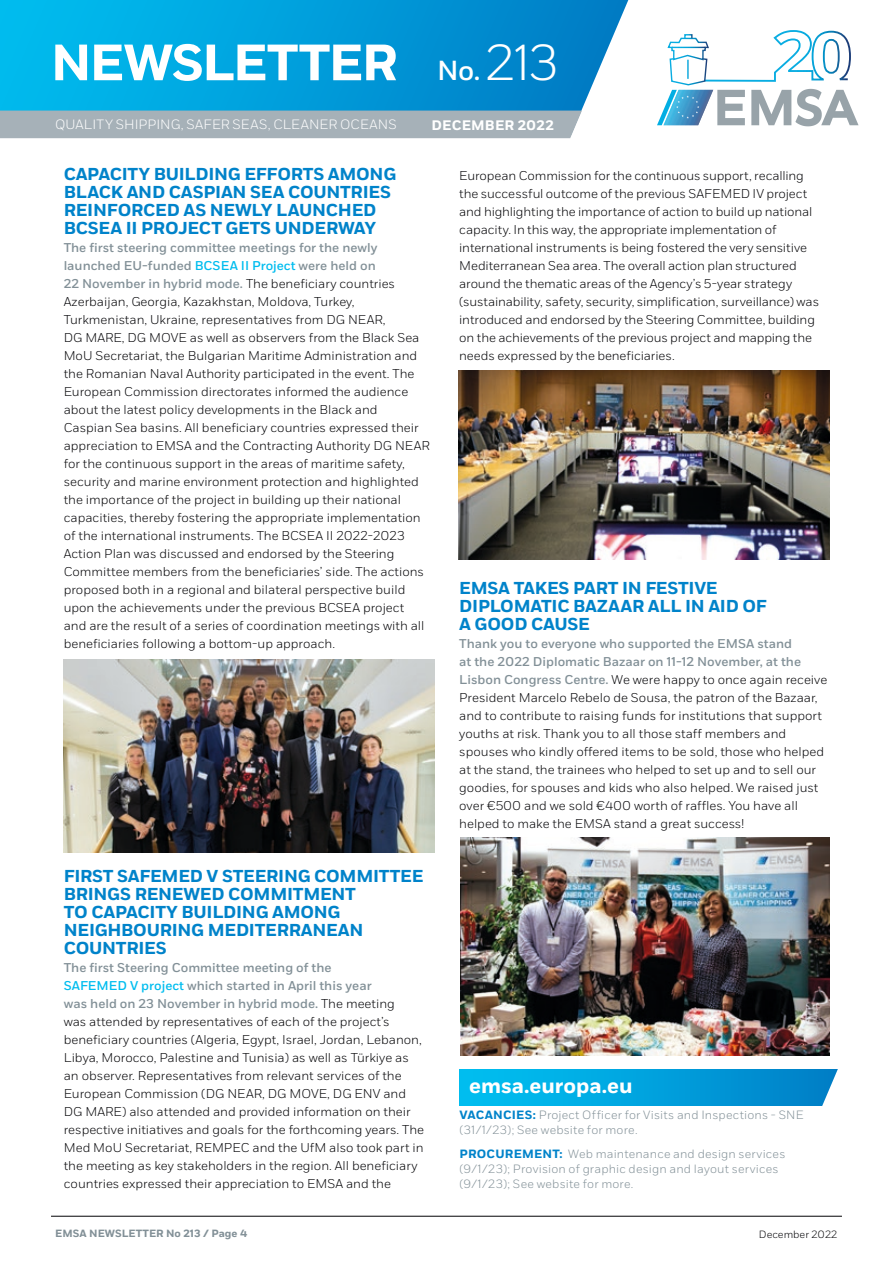
<style>
.page{position:relative;width:893px;height:1263px;background:#fff}
.page>*{position:absolute;margin:0;border:0;box-sizing:border-box;transform-origin:0 0}
.t1{font:700 50.85px "Fort";letter-spacing:-.035em;color:#fff}
.t2{font:500 27.6px "Fort";color:#fff}
.t3{font:700 21px "Fort";color:#fff}
.t4{font:700 17.25px/18px "Fort";letter-spacing:-.015em;color:#0083ca}
.t5{font:700 13.8px "Fort";letter-spacing:.01em;color:#fff}
.t6{font:300 13.5px "Fort";letter-spacing:.005em;color:#fff}
.t7{font:300 12.75px/18px "Fort";color:#020205}
.t8{font:300 12px/15px "Fort";letter-spacing:.015em;color:#829097}
.t9{font:700 10.5px "Fort";color:#829097}
.t10{font:300 10.5px "Fort";color:#020205}
.s1{font-weight:300;font-size:50.55px}
.s2{font-weight:500;color:#829097}
.s3{font-weight:500;color:#00bdef}
.s4{font-weight:700;color:#0083ca}
</style>
<div class="page">
<svg style="left:0;top:0;width:629px;height:111px;background:#07a0db"></svg>
<div style="left:0;top:111px;width:582px;height:27px;background:#a6b1b8"></div>
<hr style="left:51px;top:1216px;width:791px;height:1px;background:#020205">
<svg style="left:657px;top:30px;width:201px;height:96px"></svg>
<hr style="left:672px;top:47px;width:33px;height:1px;background:#fff">
<div style="left:459px;top:1069px;width:388px;height:36px;background:linear-gradient(to right,#00c2f3,#007ec6)"></div>
<svg style="left:821px;top:1069px;width:26px;height:37px"></svg>
<img style="left:64px;top:660px;width:370px;height:193px">
<img style="left:459px;top:370px;width:370px;height:189px">
<img style="left:460px;top:838px;width:369px;height:218px">
<h1 class="t1" style="left:51px;top:31px;width:349px">NEWSLETTER</h1>
<p class="t6" style="left:55px;top:117px;width:343px">QUALITY SHIPPING, SAFER SEAS, CLEANER OCEANS</p>
<h2 class="t2" style="left:437px;top:54px;width:123px">No. <span class="s1">213</span></h2>
<p class="t5" style="left:432px;top:116px;width:124px">DECEMBER 2022</p>
<h3 class="t4" style="left:64px;top:166px;width:334px">CAPACITY BUILDING EFFORTS AMONG<br>BLACK AND CASPIAN SEA COUNTRIES<br>REINFORCED AS NEWLY LAUNCHED<br>BCSEA II PROJECT GETS UNDERWAY</h3>
<p class="t7" style="left:64px;top:239px;width:368px"><span class="s2">The first steering committee meetings for the newly launched EU-funded</span> <span class="s3">BCSEA II Project</span> <span class="s2">were held on<br>22 November in hybrid mode.</span> The beneficiary countries Azerbaijan, Georgia, Kazakhstan, Moldova, Turkey, Turkmenistan, Ukraine, representatives from DG NEAR,<br>DG MARE, DG MOVE as well as observers from the Black Sea MoU Secretariat, the Bulgarian Maritime Administration and the Romanian Naval Authority participated in the event. The European Commission directorates informed the audience about the latest policy developments in the Black and<br>Caspian Sea basins. All beneficiary countries expressed their appreciation to EMSA and the Contracting Authority DG NEAR for the continuous support in the areas of maritime safety, security and marine environment protection and highlighted the importance of the project in building up their national capacities, thereby fostering the appropriate implementation of the international instruments. The BCSEA II 2022-2023<br>Action Plan was discussed and endorsed by the Steering Committee members from the beneficiaries’ side. The actions proposed both in a regional and bilateral perspective build upon the achievements under the previous BCSEA project and are the result of a series of coordination meetings with all beneficiaries following a bottom-up approach.</p>
<h3 class="t4" style="left:64px;top:868px;width:361px">FIRST SAFEMED V STEERING COMMITTEE<br>BRINGS RENEWED COMMITMENT<br>TO CAPACITY BUILDING AMONG<br>NEIGHBOURING MEDITERRANEAN<br>COUNTRIES</h3>
<p class="t7" style="left:64px;top:959px;width:362px"><span class="s2">The first Steering Committee meeting of the<br></span><span class="s3">SAFEMED V project</span> <span class="s2">which started in April this year<br>was held on 23 November in hybrid mode.</span> The meeting<br>was attended by representatives of each of the project’s beneficiary countries (Algeria, Egypt, Israel, Jordan, Lebanon, Libya, Morocco, Palestine and Tunisia) as well as Türkiye as an observer. Representatives from relevant services of the European Commission (DG NEAR, DG MOVE, DG ENV and DG MARE) also attended and provided information on their respective initiatives and goals for the forthcoming years. The Med MoU Secretariat, REMPEC and the UfM also took part in the meeting as key stakeholders in the region. All beneficiary countries expressed their appreciation to EMSA and the</p>
<p class="t7" style="left:459px;top:167px;width:361px">European Commission for the continuous support, recalling the successful outcome of the previous SAFEMED IV project and highlighting the importance of action to build up national capacity. In this way, the appropriate implementation of international instruments is being fostered the very sensitive Mediterranean Sea area. The overall action plan structured around the thematic areas of the Agency’s 5-year strategy (sustainability, safety, security, simplification, surveillance) was introduced and endorsed by the Steering Committee, building on the achievements of the previous project and mapping the needs expressed by the beneficiaries.</p>
<h3 class="t4" style="left:459px;top:580px;width:309px">EMSA TAKES PART IN FESTIVE<br>DIPLOMATIC BAZAAR ALL IN AID OF<br>A GOOD CAUSE</h3>
<p class="t7" style="left:459px;top:635px;width:370px"><span class="s2">Thank you to everyone who supported the EMSA stand<br>at the 2022 Diplomatic Bazaar on 11-12 November, at the Lisbon Congress Centre.</span> We were happy to once again receive President Marcelo Rebelo de Sousa, the patron of the Bazaar, and to contribute to raising funds for institutions that support youths at risk. Thank you to all those staff members and spouses who kindly offered items to be sold, those who helped at the stand, the trainees who helped to set up and to sell our goodies, for spouses and kids who also helped. We raised just over €500 and we sold €400 worth of raffles. You have all helped to make the EMSA stand a great success!</p>
<h3 class="t3" style="left:469px;top:1073px;width:165px">emsa.europa.eu</h3>
<p class="t8" style="left:459px;top:1108px;width:346px"><span class="s4">VACANCIES:</span> Project Officer for Visits and Inspections - SNE (31/1/23); See website for more.</p>
<p class="t8" style="left:459px;top:1146px;width:327px"><span class="s4">PROCUREMENT:</span> Web maintenance and design services (9/1/23); Provision of graphic design and layout services (9/1/23); See website for more.</p>
<p class="t9" style="left:55px;top:1227px;width:193px">EMSA NEWSLETTER No 213 / Page 4</p>
<p class="t10" style="left:759px;top:1228px;width:80px">December 2022</p>
</div>
